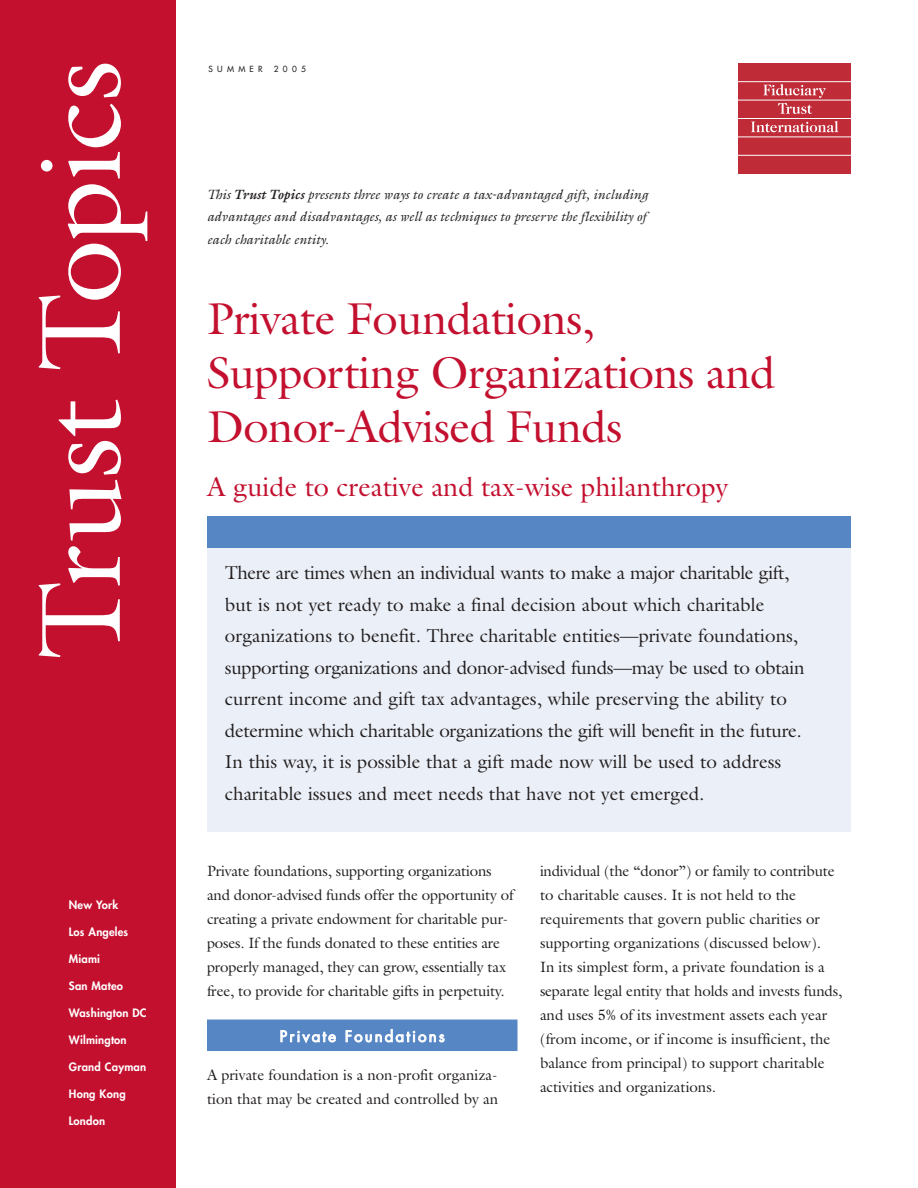
<style>
.page{position:relative;width:918px;height:1188px;background:#fff}
.page>*{position:absolute;margin:0;border:0;box-sizing:border-box;transform-origin:0 0}
.t1{font:114px "Galliard";letter-spacing:-.01em;color:#fff}
.t2{font:45px/54px "Galliard";letter-spacing:-.01em;color:#c3102f}
.t3{font:27px "Galliard";color:#c3102f}
.t4{font:18.75px/31.5px "Galliard";color:#231f20}
.t5{font:15px/24px "Galliard";color:#231f20}
.t6{font:15px "Futura";letter-spacing:.145em;color:#fff}
.t7{font:italic 13.5px/22.5px "Galliard";color:#231f20;text-align:justify}
.t8{font:800 11.25px "Futura";letter-spacing:.015em;color:#fff}
.t9{font:8.25px "Futura";letter-spacing:.52em;color:#231f20}
.s1{font-weight:700}
</style>
<div class="page">
<div style="left:207px;top:548px;width:643px;height:283px;background:#ebeff7"></div>
<div style="left:0;top:0;width:176px;height:1188px;background:#c3102f"></div>
<div style="left:738px;top:63px;width:112px;height:113px;background:linear-gradient(to right,#bf2b37,#bf2b37)"></div>
<div style="left:738px;top:63px;width:112px;height:110px;background:#bf2b37"></div>
<hr style="left:738px;top:81px;width:112px;height:1px;background:#fff">
<hr style="left:738px;top:100px;width:112px;height:1px;background:#fff">
<hr style="left:738px;top:118px;width:112px;height:1px;background:#fff">
<hr style="left:738px;top:137px;width:112px;height:1px;background:#fff">
<hr style="left:738px;top:155px;width:112px;height:1px;background:#fff">
<svg style="left:751px;top:121px;width:87px;height:11px"></svg>
<svg style="left:763px;top:84px;width:63px;height:30px"></svg>
<div style="left:207px;top:516px;width:643px;height:32px;background:#5786c5"></div>
<div style="left:207px;top:1020px;width:311px;height:31px;background:#5786c5"></div>
<h1 class="t1" style="left:14px;top:659px;width:601px;rotate:-90deg">Trust Topics</h1>
<p class="t8" style="left:69px;top:899px;width:51px">New York</p>
<p class="t8" style="left:69px;top:926px;width:61px">Los Angeles</p>
<p class="t8" style="left:69px;top:953px;width:33px">Miami</p>
<p class="t8" style="left:69px;top:980px;width:56px">San Mateo</p>
<p class="t8" style="left:69px;top:1007px;width:79px">Washington DC</p>
<p class="t8" style="left:69px;top:1034px;width:59px">Wilmington</p>
<p class="t8" style="left:69px;top:1061px;width:79px">Grand Cayman</p>
<p class="t8" style="left:69px;top:1088px;width:58px">Hong Kong</p>
<p class="t8" style="left:69px;top:1115px;width:38px">London</p>
<p class="t9" style="left:208px;top:64px;width:56px">SUMMER</p>
<p class="t9" style="left:274px;top:64px;width:33px">2005</p>
<p class="t7" style="left:207px;top:183px;width:442px">This <span class="s1">Trust Topics</span> presents three ways to create a tax-advantaged gift, including advantages and disadvantages, as well as techniques to preserve the flexibility of each charitable entity.</p>
<h2 class="t2" style="left:207px;top:291px;width:570px">Private Foundations,<br>Supporting Organizations and<br>Donor-Advised Funds</h2>
<h3 class="t3" style="left:207px;top:471px;width:523px">A guide to creative and tax-wise philanthropy</h3>
<p class="t4" style="left:225px;top:557px;width:581px">There are times when an individual wants to make a major charitable gift, but is not yet ready to make a final decision about which charitable organizations to benefit. Three charitable entities—private foundations, supporting organizations and donor-advised funds—may be used to obtain current income and gift tax advantages, while preserving the ability to determine which charitable organizations the gift will benefit in the future.<br>In this way, it is possible that a gift made now will be used to address charitable issues and meet needs that have not yet emerged.</p>
<p class="t5" style="left:207px;top:858px;width:308px">Private foundations, supporting organizations and donor-advised funds offer the opportunity of creating a private endowment for charitable pur&shy;poses. If the funds donated to these entities are properly managed, they can grow, essentially tax free, to provide for charitable gifts in perpetuity.</p>
<p class="t6" style="left:280px;top:1029px;width:167px">Private Foundations</p>
<p class="t5" style="left:207px;top:1062px;width:293px">A private foundation is a non-profit organiza&shy;tion that may be created and controlled by an</p>
<p class="t5" style="left:540px;top:858px;width:304px">individual (the “donor”) or family to contribute to charitable causes. It is not held to the requirements that govern public charities or supporting organizations (discussed below).<br>In its simplest form, a private foundation is a separate legal entity that holds and invests funds, and uses 5% of its investment assets each year (from income, or if income is insufficient, the balance from principal) to support charitable activities and organizations.</p>
</div>
